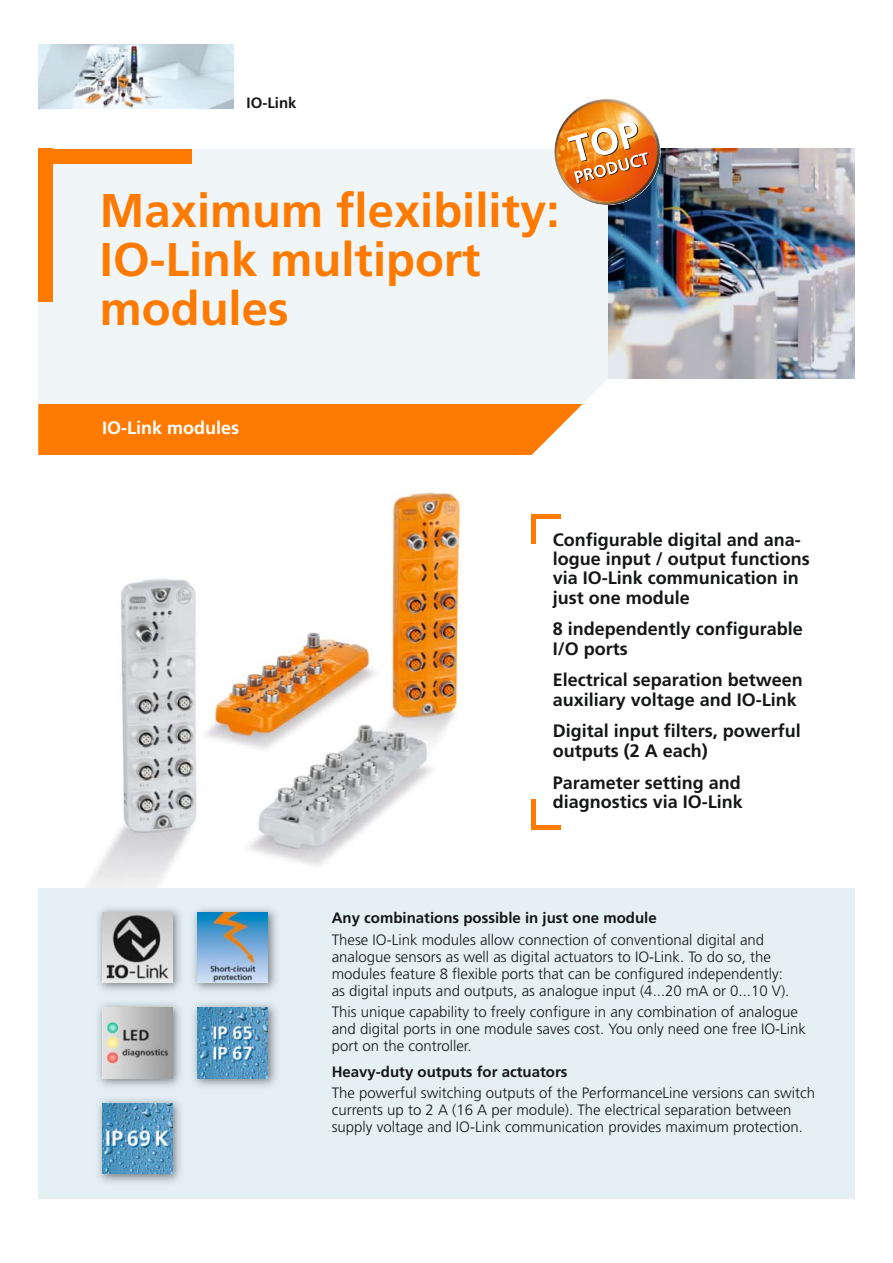
<style>
.page{position:relative;width:893px;height:1263px;background:#fff}
.page>*{position:absolute;margin:0;border:0;box-sizing:border-box;transform-origin:0 0}
.t1{font:700 47.25px/48.9px "Frutiger LT Com";color:#ff7a00}
.t2{font:700 18px/19.2px "Frutiger LT Com";color:#151616}
.t3{font:700 18px "Frutiger LT Com";color:#fff}
.t4{font:300 15px/17px "Frutiger LT Com";color:#151616}
.t5{font:700 15px "Frutiger LT Com";color:#151616}
</style>
<div class="page">
<img style="left:38px;top:490px;width:468px;height:399px">
<div style="left:38px;top:889px;width:817px;height:310px;background:#e5f0f5"></div>
<div style="left:38px;top:149px;width:570px;height:255px;background:#f0f6f8"></div>
<img style="left:608px;top:149px;width:247px;height:229px">
<div style="left:38px;top:404px;width:545px;height:51px;background:#ff7a00"></div>
<div style="left:38px;top:149px;width:153px;height:15px;background:#ff7a00"></div>
<div style="left:38px;top:149px;width:15px;height:153px;background:#ff7a00"></div>
<img style="left:98px;top:908px;width:179px;height:179px">
<img style="left:102px;top:912px;width:70px;height:70px">
<img style="left:188px;top:908px;width:1px;height:179px">
<img style="left:198px;top:912px;width:70px;height:70px">
<img style="left:102px;top:1008px;width:70px;height:70px">
<img style="left:189px;top:998px;width:88px;height:1px">
<img style="left:198px;top:1008px;width:70px;height:70px">
<img style="left:98px;top:1099px;width:83px;height:84px">
<img style="left:102px;top:1103px;width:70px;height:71px">
<div style="left:531px;top:514px;width:30px;height:5px;background:#ff7a00"></div>
<div style="left:531px;top:514px;width:5px;height:30px;background:#ff7a00"></div>
<hr style="left:531px;top:825px;width:30px;height:4px;background:#ff7a00">
<div style="left:531px;top:799px;width:5px;height:30px;background:#ff7a00"></div>
<img style="left:38px;top:45px;width:196px;height:63px">
<img style="left:548px;top:99px;width:118px;height:112px">
<p class="t5" style="left:247px;top:97px;width:52px">IO-Link</p>
<h1 class="t1" style="left:100px;top:190px;width:461px">Maximum flexibility:<br>IO-Link multiport modules</h1>
<p class="t3" style="left:102px;top:420px;width:139px">IO-Link modules</p>
<p class="t2" style="left:553px;top:532px;width:259px">Configurable digital and ana&shy;logue input / output functions via IO-Link communication in just one module</p>
<p class="t2" style="left:553px;top:621px;width:252px">8 independently configurable<br>I/O ports</p>
<p class="t2" style="left:553px;top:672px;width:252px">Electrical separation between auxiliary voltage and IO-Link</p>
<p class="t2" style="left:553px;top:723px;width:250px">Digital input filters, powerful outputs (2 A each)</p>
<p class="t2" style="left:553px;top:774px;width:192px">Parameter setting and diagnostics via IO-Link</p>
<p class="t5" style="left:332px;top:912px;width:327px">Any combinations possible in just one module</p>
<p class="t4" style="left:332px;top:932px;width:459px">These IO-Link modules allow connection of conventional digital and analogue sensors as well as digital actuators to IO-Link. To do so, the modules feature 8 flexible ports that can be configured independently: as digital inputs and outputs, as analogue input (4...20 mA or 0...10 V).</p>
<p class="t4" style="left:332px;top:1004px;width:476px">This unique capability to freely configure in any combination of analogue and digital ports in one module saves cost. You only need one free IO-Link port on the controller.</p>
<p class="t5" style="left:332px;top:1065px;width:237px">Heavy-duty outputs for actuators</p>
<p class="t4" style="left:332px;top:1085px;width:485px">The powerful switching outputs of the PerformanceLine versions can switch currents up to 2 A (16 A per module). The electrical separation between supply voltage and IO-Link communication provides maximum protection.</p>
</div>
